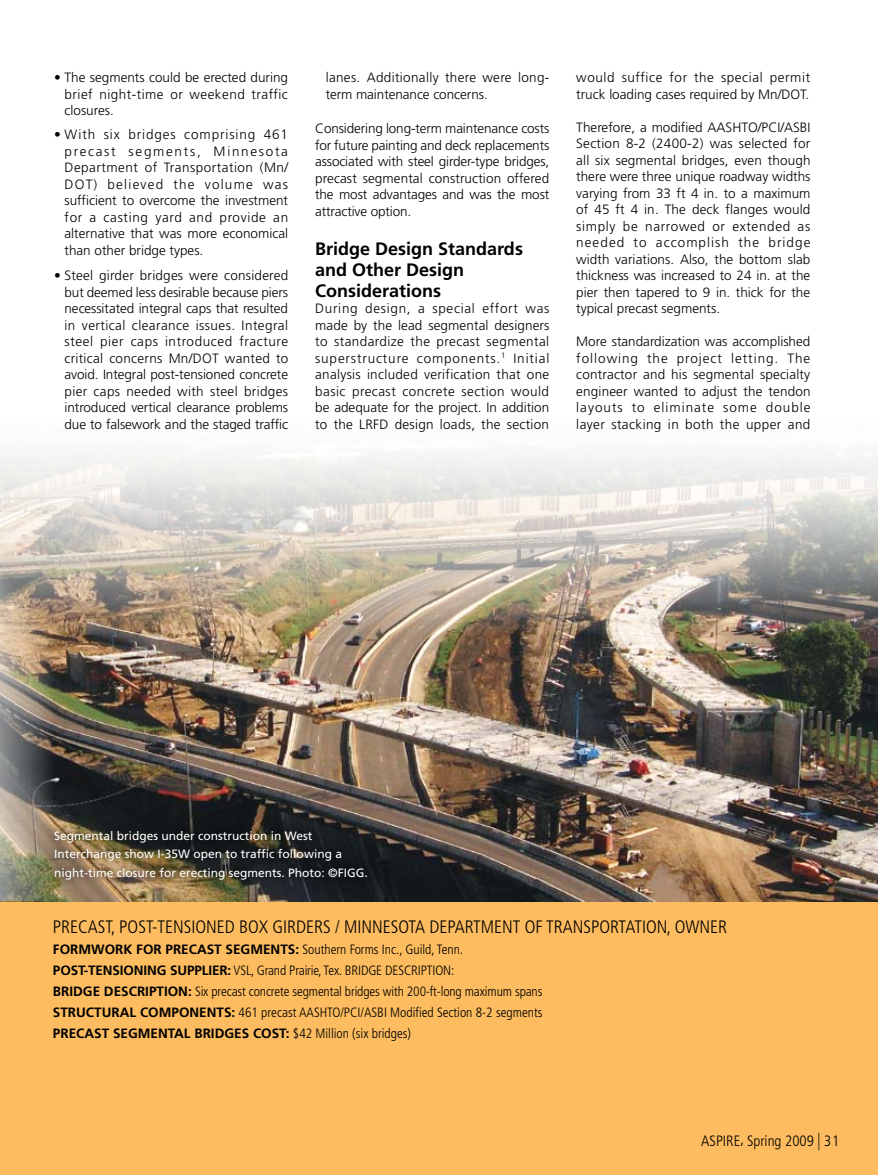
<style>
.page{position:relative;width:878px;height:1175px;background:#fff}
.page>*{position:absolute;margin:0;border:0;box-sizing:border-box;transform-origin:0 0}
.t1{font:300 condensed 18px "Frutiger LT Std";color:#000}
.t2{font:700 18px/21px "Frutiger LT Std";color:#000}
.t3{font:300 condensed 15px "Frutiger LT Std";color:#000}
.t4{font:300 13.5px/16.5px "Frutiger LT Std";color:#000;text-align:justify}
.t5{font:300 condensed 13.5px/21px "Frutiger LT Std";letter-spacing:-.01em;color:#000}
.t6{font:300 13.5px/16.5px "Frutiger LT Std";letter-spacing:.025em;color:#000}
.t7{font:12px/18px "Frutiger LT Std";color:#fff}
.s1{font-weight:700;font-stretch:normal}
.s2{font-size:17.55px}
</style>
<div class="page">
<div style="left:0;top:901px;width:878px;height:273px;background:#fdbc5f"></div>
<img style="left:0;top:449px;width:878px;height:453px">
<div style="left:45px;top:821px;width:330px;height:66px;background:#000;opacity:.85"></div>
<p class="t4" style="left:65px;top:69px;width:225px;text-indent:-11px">• The segments could be erected during brief night-time or weekend traffic closures.</p>
<p class="t4" style="left:65px;top:126px;width:225px;text-indent:-11px">• With six bridges comprising 461 precast segments, Minnesota Department of Transportation (Mn/ DOT) believed the volume was sufficient to overcome the investment for a casting yard and provide an alternative that was more economical than other bridge types.</p>
<p class="t4" style="left:65px;top:267px;width:225px;text-indent:-11px">• Steel girder bridges were considered but deemed less desirable because piers necessitated integral caps that resulted in vertical clearance issues. Integral steel pier caps introduced fracture critical concerns Mn/DOT wanted to avoid. Integral post-tensioned concrete pier caps needed with steel bridges introduced vertical clearance problems due to falsework and the staged traffic</p>
<p class="t6" style="left:326px;top:69px;width:225px">lanes. Additionally there were long&shy;term maintenance concerns.</p>
<p class="t4" style="left:315px;top:120px;width:236px">Considering long-term maintenance costs for future painting and deck replacements associated with steel girder-type bridges, precast segmental construction offered the most advantages and was the most attractive option.</p>
<h1 class="t2" style="left:315px;top:238px;width:209px">Bridge Design Standards and Other Design<br>Considerations</h1>
<p class="t4" style="left:315px;top:300px;width:236px">During design, a special effort was made by the lead segmental designers to standardize the precast segmental superstructure components.<sup>1</sup> Initial analysis included verification that one basic precast concrete section would be adequate for the project. In addition to the LRFD design loads, the section</p>
<p class="t4" style="left:576px;top:69px;width:235px">would suffice for the special permit truck loading cases required by Mn/DOT.</p>
<p class="t4" style="left:576px;top:119px;width:236px">Therefore, a modified AASHTO/PCI/ASBI Section 8-2 (2400-2) was selected for all six segmental bridges, even though there were three unique roadway widths varying from 33 ft 4 in. to a maximum of 45 ft 4 in. The deck flanges would simply be narrowed or extended as needed to accomplish the bridge width variations. Also, the bottom slab thickness was increased to 24 in. at the pier then tapered to 9 in. thick for the typical precast segments.</p>
<p class="t4" style="left:576px;top:333px;width:236px">More standardization was accomplished following the project letting. The contractor and his segmental specialty engineer wanted to adjust the tendon layouts to eliminate some double layer stacking in both the upper and</p>
<p class="t7" style="left:54px;top:827px;width:315px">Segmental bridges under construction in West<br>Interchange show I-35W open to traffic following a night-time closure for erecting segments. Photo: ©FIGG.</p>
<h1 class="t1" style="left:53px;top:916px;width:675px">PRECAST, POST-TENSIONED BOX GIRDERS / MINNESOTA DEPARTMENT OF TRANSPORTATION, OWNER</h1>
<p class="t5" style="left:53px;top:938px;width:491px"><span class="s1">FORMWORK FOR PRECAST SEGMENTS:</span> Southern Forms Inc., Guild, Tenn.<br><span class="s1">POST-TENSIONING SUPPLIER:</span> VSL, Grand Prairie, Tex. BRIDGE DESCRIPTION:<br><span class="s1">BRIDGE DESCRIPTION:</span> Six precast concrete segmental bridges with 200-ft-long maximum spans <span class="s1">STRUCTURAL COMPONENTS:</span> 461 precast AASHTO/PCI/ASBI Modified Section 8-2 segments <span class="s1">PRECAST SEGMENTAL BRIDGES COST:</span> $42 Million (six bridges)</p>
<p class="t3" style="left:701px;top:1132px;width:140px">ASPIRE, Spring 2009 <span class="s2">|</span> 31</p>
</div>
